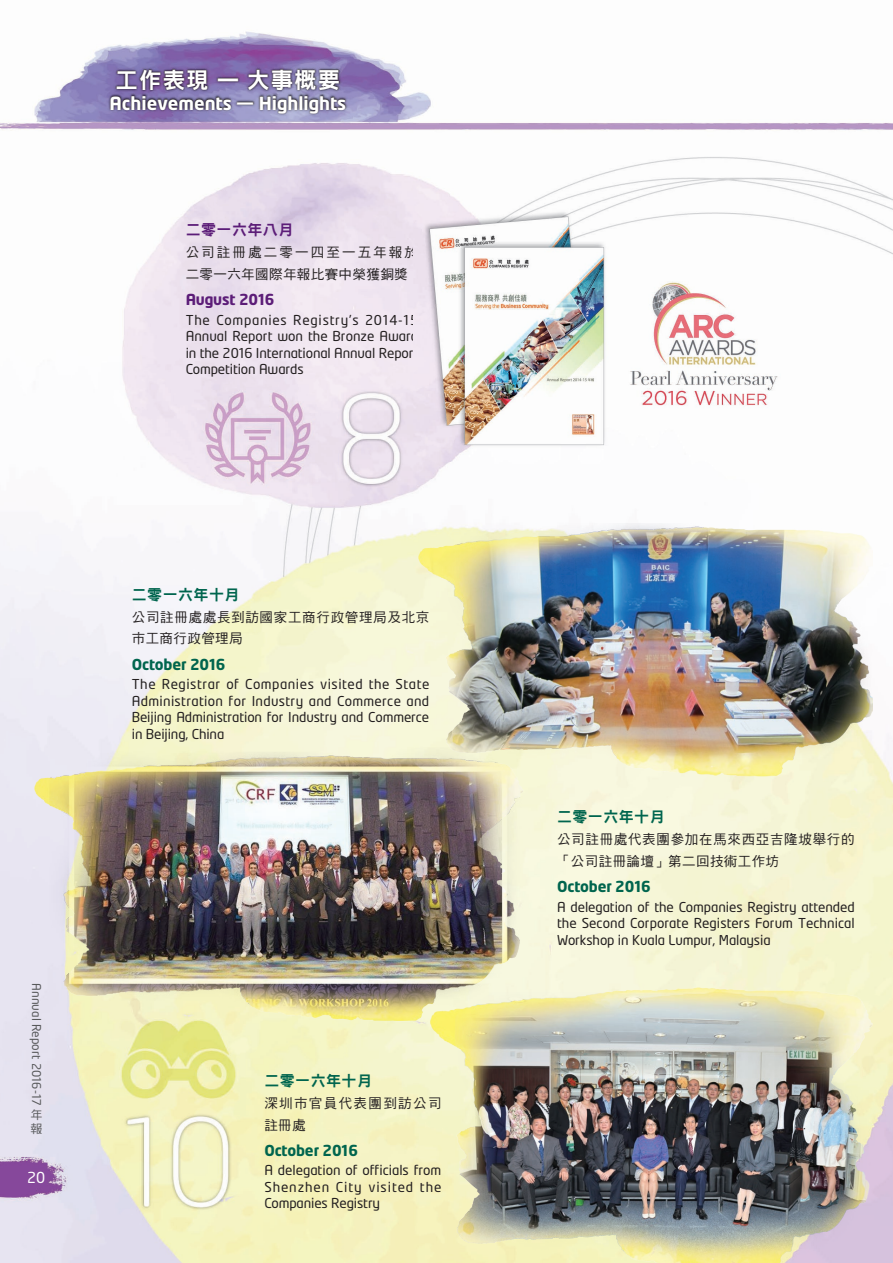
<style>
.page{position:relative;width:893px;height:1263px;background:#fff}
.page>*{position:absolute;margin:0;border:0;box-sizing:border-box;transform-origin:0 0}
.t1{font:22.5px "DF Hei HK W9";letter-spacing:.05em;color:#fff}
.t2{font:700 18px "Neo Tech";color:#fff}
.t3{font:700 15px "Neo Tech";letter-spacing:-.01em;color:#00654e}
.t4{font:15px "DF Hei HK W9";letter-spacing:.03em;color:#00654e}
.t5{font:700 15px "Neo Tech";letter-spacing:-.01em;color:#5c1d78}
.t6{font:15px "DF Hei HK W9";letter-spacing:.03em;color:#5c1d78}
.t7{font:15px "Neo Tech";color:#fff}
.t8{font:13.5px/16.5px "Neo Tech";letter-spacing:-.01em;color:#231f20;text-align:justify}
.t9{font:13.5px/21.8px "DF Hei HK W5";letter-spacing:.05em;color:#231f20}
.t10{font:13.5px/21.8px "DF Hei HK W5";letter-spacing:.03em;color:#231f20}
.t11{font:13.5px/21.8px "DF Hei HK W5";letter-spacing:.1em;color:#231f20}
.t12{font:12px "Neo Tech";color:#57585a}
.t13{font:12px/14.4px "DF Hei HK W5";color:#57585a}
.s1{font-family:"DF Hei HK W9";font-weight:400}
</style>
<div class="page">
<img style="left:0;top:31px;width:893px;height:1232px">
<img style="left:414px;top:202px;width:374px;height:259px">
<img style="left:417px;top:523px;width:456px;height:257px">
<img style="left:30px;top:738px;width:496px;height:290px">
<img style="left:428px;top:983px;width:444px;height:280px">
<h1 class="t1" style="left:115px;top:68px;width:227px">工作表現 — 大事概要</h1>
<h2 class="t2" style="left:109px;top:96px;width:238px">Achievements <span class="s1">—</span> Highlights</h2>
<p class="t6" style="left:186px;top:222px;width:109px">二零一六年八月</p>
<p class="t10" style="left:186px;top:241px;width:234px">公司註冊處二零一四至一五年報於二零一六年國際年報比賽中榮獲銅獎</p>
<p class="t5" style="left:186px;top:294px;width:90px">August 2016</p>
<p class="t8" style="left:186px;top:312px;width:234px">The Companies Registry’s 2014-15<br>Annual Report won the Bronze Award in the 2016 International Annual Report Competition Awards</p>
<p class="t4" style="left:132px;top:586px;width:109px">二零一六年十月</p>
<p class="t9" style="left:132px;top:606px;width:299px">公司註冊處處長到訪國家工商行政管理局及北京市工商行政管理局</p>
<p class="t3" style="left:132px;top:658px;width:95px">October 2016</p>
<p class="t8" style="left:132px;top:676px;width:299px">The Registrar of Companies visited the State Administration for Industry and Commerce and Beijing Administration for Industry and Commerce in Beijing, China</p>
<p class="t12" style="left:42px;top:983px;width:123px;rotate:90deg">Annual Report 2016-17</p>
<p class="t13" style="left:31px;top:1107px;width:13px">年報</p>
<p class="t7" style="left:27px;top:1170px;width:20px">20</p>
<p class="t4" style="left:264px;top:1072px;width:109px">二零一六年十月</p>
<p class="t11" style="left:264px;top:1092px;width:179px">深圳市官員代表團到訪公司註冊處</p>
<p class="t3" style="left:264px;top:1144px;width:95px">October 2016</p>
<p class="t8" style="left:264px;top:1163px;width:179px">A delegation of officials from Shenzhen City visited the Companies Registry</p>
<p class="t4" style="left:557px;top:809px;width:109px">二零一六年十月</p>
<p class="t9" style="left:557px;top:828px;width:299px">公司註冊處代表團參加在馬來西亞吉隆坡舉行的「公司註冊論壇」第二回技術工作坊</p>
<p class="t3" style="left:557px;top:880px;width:95px">October 2016</p>
<p class="t8" style="left:557px;top:899px;width:299px">A delegation of the Companies Registry attended the Second Corporate Registers Forum Technical Workshop in Kuala Lumpur, Malaysia</p>
</div>
